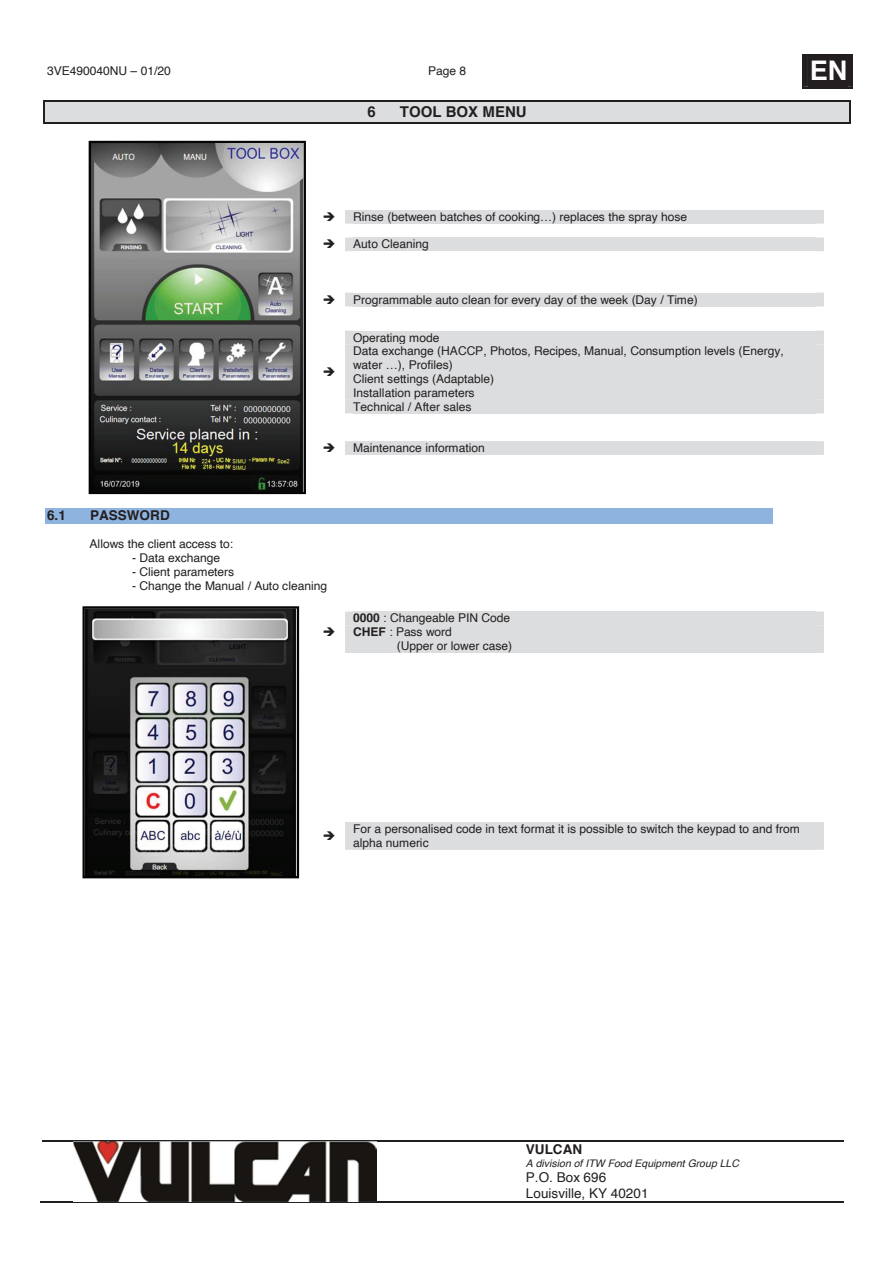
<style>
.page{position:relative;width:893px;height:1263px;background:#fff}
.page>*{position:absolute;margin:0;border:0;box-sizing:border-box;transform-origin:0 0}
.t1{font:700 27px "Helvetica";color:#fff}
.t2{font:700 15px "Helvetica";letter-spacing:.005em;color:#231f20}
.t3{font:13.5px/15.5px "Helvetica";letter-spacing:.005em;color:#231f20}
.t4{font:700 13.5px "Helvetica";color:#231f20}
.t5{font:12px/13.8px "Helvetica";letter-spacing:-.005em;color:#231f20}
.t6{font:italic 10.5px "Helvetica";color:#231f20}
.s1{font-weight:700}
</style>
<div class="page">
<div style="left:802px;top:54px;width:50px;height:34px;background:#231f20"></div>
<hr style="left:42px;top:1140px;width:478px;height:2px;background:#231f20">
<hr style="left:521px;top:1140px;width:322px;height:2px;background:#231f20">
<hr style="left:41px;top:1201px;width:479px;height:1px;background:#231f20">
<hr style="left:520px;top:1201px;width:323px;height:1px;background:#231f20">
<img style="left:73px;top:1141px;width:303px;height:60px">
<div style="left:45px;top:102px;width:804px;height:20px;background:#dcdddf"></div>
<hr style="left:45px;top:100px;width:804px;height:2px;background:#231f20">
<hr style="left:45px;top:122px;width:804px;height:1px;background:#231f20">
<hr style="left:43px;top:102px;width:2px;height:20px;background:#231f20">
<svg style="left:849px;top:100px;width:1px;height:23px"></svg>
<svg style="left:345px;top:210px;width:478px;height:14px"></svg>
<div style="left:353px;top:210px;width:462px;height:14px;background:#dcdddf"></div>
<svg style="left:345px;top:237px;width:478px;height:14px"></svg>
<div style="left:353px;top:237px;width:462px;height:14px;background:#dcdddf"></div>
<svg style="left:345px;top:292px;width:478px;height:14px"></svg>
<div style="left:353px;top:292px;width:462px;height:14px;background:#dcdddf"></div>
<div style="left:345px;top:330px;width:478px;height:83px;background:#dcdddf"></div>
<div style="left:353px;top:400px;width:462px;height:13px;background:#dcdddf"></div>
<svg style="left:345px;top:441px;width:478px;height:14px"></svg>
<div style="left:353px;top:441px;width:462px;height:14px;background:#dcdddf"></div>
<div style="left:45px;top:508px;width:727px;height:15px;background:#8eb3de"></div>
<div style="left:345px;top:611px;width:478px;height:42px;background:#dcdddf"></div>
<div style="left:353px;top:625px;width:462px;height:14px;background:#dcdddf"></div>
<div style="left:353px;top:639px;width:462px;height:14px;background:#dcdddf"></div>
<svg style="left:345px;top:822px;width:478px;height:27px"></svg>
<div style="left:353px;top:822px;width:462px;height:14px;background:#dcdddf"></div>
<div style="left:353px;top:836px;width:462px;height:13px;background:#dcdddf"></div>
<img style="left:89px;top:141px;width:217px;height:353px">
<svg style="left:82px;top:606px;width:217px;height:272px;background:#656567"></svg>
<p class="t5" style="left:47px;top:64px;width:125px">3VE490040NU – 01/20</p>
<p class="t5" style="left:428px;top:64px;width:40px">Page 8</p>
<h1 class="t1" style="left:809px;top:49px;width:39px">EN</h1>
<p class="t2" style="left:367px;top:100px;width:10px">6</p>
<p class="t2" style="left:399px;top:100px;width:128px">TOOL BOX MENU</p>
<p class="t5" style="left:353px;top:210px;width:335px">Rinse (between batches of cooking…) replaces the spray hose</p>
<p class="t5" style="left:353px;top:238px;width:77px">Auto Cleaning</p>
<p class="t4" style="left:47px;top:504px;width:20px">6.1</p>
<p class="t4" style="left:90px;top:504px;width:81px">PASSWORD</p>
<p class="t5" style="left:89px;top:537px;width:145px">Allows the client access to:</p>
<p class="t5" style="left:132px;top:551px;width:90px">- Data exchange</p>
<p class="t5" style="left:132px;top:565px;width:104px">- Client parameters</p>
<p class="t5" style="left:132px;top:579px;width:196px">- Change the Manual / Auto cleaning</p>
<p class="t5" style="left:353px;top:293px;width:346px">Programmable auto clean for every day of the week (Day / Time)</p>
<p class="t5" style="left:353px;top:331px;width:432px">Operating mode<br>Data exchange (HACCP, Photos, Recipes, Manual, Consumption levels (Energy, water …), Profiles)<br>Client settings (Adaptable)<br>Installation parameters<br>Technical / After sales</p>
<p class="t5" style="left:353px;top:441px;width:133px">Maintenance information</p>
<p class="t5" style="left:353px;top:611px;width:158px"><span class="s1">0000</span> : Changeable PIN Code<br><span class="s1">CHEF</span> : Pass word</p>
<p class="t5" style="left:396px;top:639px;width:117px">(Upper or lower case)</p>
<p class="t5" style="left:353px;top:822px;width:448px">For a personalised code in text format it is possible to switch the keypad to and from alpha numeric</p>
<p class="t4" style="left:525px;top:1138px;width:58px">VULCAN</p>
<p class="t6" style="left:525px;top:1155px;width:214px">A division of ITW Food Equipment Group LLC</p>
<p class="t3" style="left:525px;top:1170px;width:124px">P.O. Box 696<br>Louisville, KY 40201</p>
</div>
